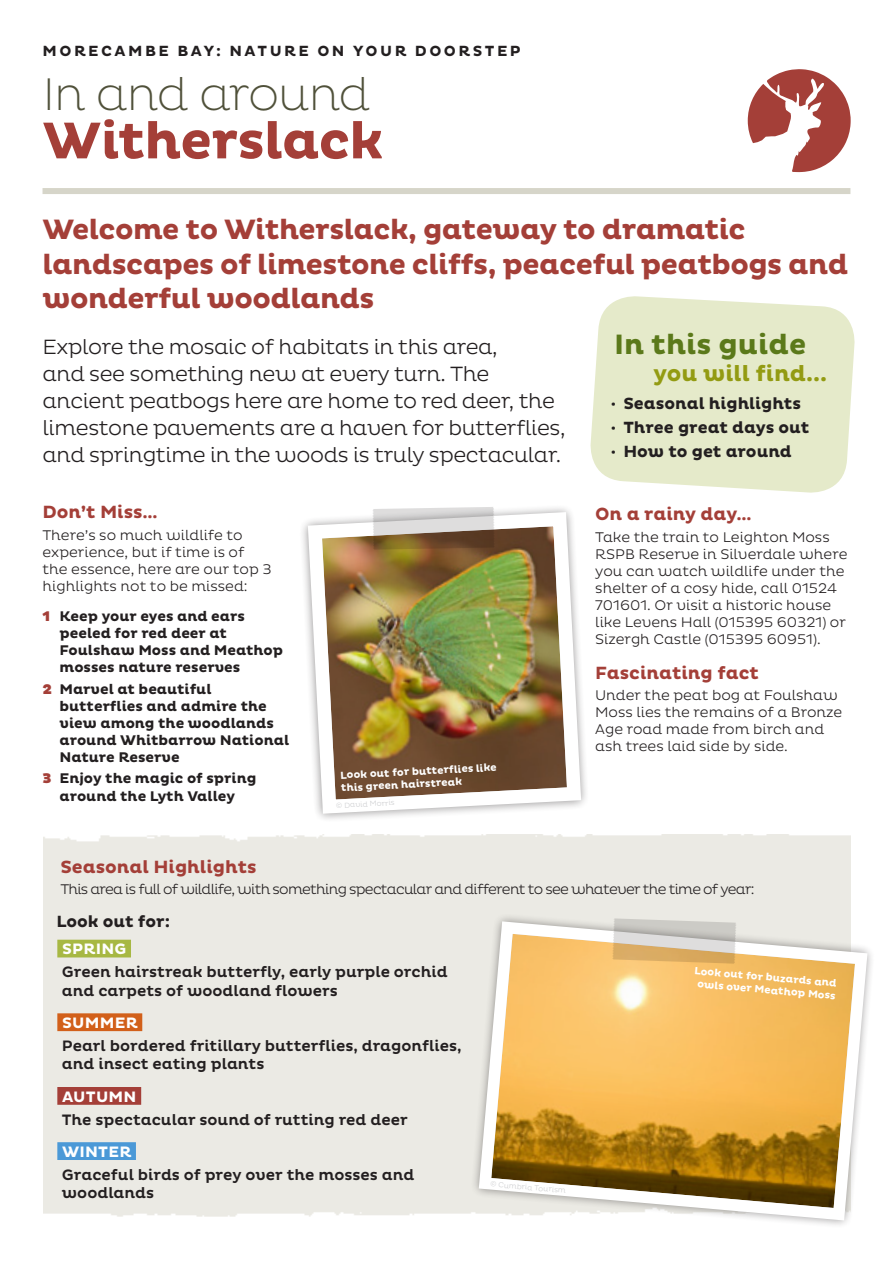
<style>
.page{position:relative;width:893px;height:1263px;background:#fff}
.page>*{position:absolute;margin:0;border:0;box-sizing:border-box;transform-origin:0 0}
.t1{font:700 52.5px "Pluto";letter-spacing:-.02em;color:#a43f38}
.t2{font:200 46.5px "Pluto";letter-spacing:-.03em;color:#50513a}
.Subhead{font:700 28.5px/34.2px "Pluto";letter-spacing:-.02em;color:#a43f38}
.t3{font:700 28.5px "Pluto";color:#5b791a}
.t4{font:700 22.5px "Pluto";color:#939b12}
.Body_Text{font:300 21px/27px "Pluto";letter-spacing:-.02em;color:#231f20}
.Subhead-2{font:700 18px "Pluto";color:#a43f38}
.Body_Text-2{font:700 16.5px "Pluto";color:#231f20}
.Body_Text-3{font:500 15.3px/18.5px "Pluto";color:#231f20}
.Body_Text-4{font:700 15.3px "Pluto";letter-spacing:.015em;color:#fff}
.t5{font:700 15px "Pluto";letter-spacing:.165em;color:#231f20}
.Body_Text-5{font:300 14.25px/17.1px "Pluto";color:#231f20}
.Body_Text-6{font:700 14.25px/17.1px "Pluto";color:#231f20}
.Body_Text-7{font:300 14.25px "Pluto";letter-spacing:-.05em;color:#231f20}
.Body_Text-8{font:700 10.5px/12.6px "Pluto";color:#fff;text-align:center}
.Body_Text-9{font:300 7.5px "Pluto";color:#cdced0}
.s1{font-weight:900;color:#a43f38}
</style>
<div class="page">
<div style="left:43px;top:834px;width:807px;height:395px;background:#ebeae4"></div>
<svg style="left:590px;top:296px;width:265px;height:197px;background:#e7eccf"></svg>
<div style="left:43px;top:188px;width:807px;height:6px;background:#d6d5c9"></div>
<img style="left:43px;top:834px;width:808px;height:18px">
<img style="left:43px;top:1212px;width:425px;height:17px">
<div style="left:57px;top:940px;width:74px;height:17px;background:#a7b843"></div>
<div style="left:57px;top:1013px;width:85px;height:18px;background:#d2601a"></div>
<div style="left:57px;top:1087px;width:84px;height:18px;background:#a43f38"></div>
<div style="left:57px;top:1142px;width:79px;height:18px;background:#4b99d7"></div>
<svg style="left:468px;top:911px;width:383px;height:318px"></svg>
<svg style="left:472px;top:915px;width:400px;height:312px;background:#e1bc7b"></svg>
<svg style="left:612px;top:918px;width:124px;height:46px"></svg>
<img style="left:302px;top:508px;width:284px;height:311px">
<svg style="left:372px;top:507px;width:123px;height:43px;background:#aea091"></svg>
<svg style="left:748px;top:69px;width:103px;height:103px"></svg>
<p class="t5" style="left:43px;top:42px;width:480px">MORECAMBE BAY: NATURE ON YOUR DOORSTEP</p>
<p class="t2" style="left:43px;top:68px;width:329px">In and around</p>
<p class="t1" style="left:43px;top:111px;width:343px">Witherslack</p>
<p class="Subhead" style="left:43px;top:213px;width:807px">Welcome to Witherslack, gateway to dramatic landscapes of limestone cliffs, peaceful peatbogs and wonderful woodlands</p>
<p class="Body_Text" style="left:43px;top:333px;width:524px">Explore the mosaic of habitats in this area,<br>and see something new at every turn. The ancient peatbogs here are home to red deer, the limestone pavements are a haven for butterflies, and springtime in the woods is truly spectacular.</p>
<p class="Subhead-2" style="left:43px;top:502px;width:117px">Don’t Miss…</p>
<p class="Body_Text-5" style="left:43px;top:527px;width:231px">There’s so much wildlife to experience, but if time is of the essence, here are our top 3 highlights not to be missed:</p>
<p class="Body_Text-6" style="left:60px;top:608px;width:225px;text-indent:-17px"><span class="s1">1</span> Keep your eyes and ears peeled for red deer at<br>Foulshaw Moss and Meathop mosses nature reserves</p>
<p class="Body_Text-6" style="left:60px;top:681px;width:231px;text-indent:-17px"><span class="s1">2</span> Marvel at beautiful butterflies and admire the view among the woodlands around Whitbarrow National<br>Nature Reserve</p>
<p class="Body_Text-6" style="left:43px;top:770px;width:215px;text-align:center"><span class="s1">3</span> Enjoy the magic of spring around the Lyth Valley</p>
<p class="Body_Text-8" style="left:340px;top:769px;width:158px;text-align:left;rotate:-3deg">Look out for butterflies like this green hairstreak</p>
<p class="Body_Text-9" style="left:336px;top:801px;width:60px;rotate:-3deg">© David Morris</p>
<p class="t3" style="left:614px;top:328px;width:193px">In this guide</p>
<p class="t4" style="left:654px;top:360px;width:175px">you will find...</p>
<p class="Body_Text-2" style="left:611px;top:393px;width:192px">· Seasonal highlights</p>
<p class="Body_Text-2" style="left:611px;top:418px;width:200px">· Three great days out</p>
<p class="Body_Text-2" style="left:611px;top:442px;width:183px">· How to get around</p>
<p class="Subhead-2" style="left:595px;top:504px;width:158px">On a rainy day…</p>
<p class="Body_Text-5" style="left:595px;top:528px;width:254px">Take the train to Leighton Moss<br>RSPB Reserve in Silverdale where you can watch wildlife under the shelter of a cosy hide, call 01524<br>701601. Or visit a historic house like Levens Hall (015395 60321) or<br>Sizergh Castle (015395 60951).</p>
<p class="Subhead-2" style="left:595px;top:662px;width:165px">Fascinating fact</p>
<p class="Body_Text-5" style="left:595px;top:687px;width:249px">Under the peat bog at Foulshaw<br>Moss lies the remains of a Bronze<br>Age road made from birch and ash trees laid side by side.</p>
<p class="Subhead-2" style="left:60px;top:857px;width:198px">Seasonal Highlights</p>
<p class="Body_Text-7" style="left:60px;top:881px;width:696px">This area is full of wildlife, with something spectacular and different to see whatever the time of year:</p>
<p class="Body_Text-2" style="left:56px;top:912px;width:115px">Look out for:</p>
<p class="Body_Text-4" style="left:62px;top:940px;width:66px">SPRING</p>
<p class="Body_Text-3" style="left:62px;top:963px;width:387px">Green hairstreak butterfly, early purple orchid and carpets of woodland flowers</p>
<p class="Body_Text-4" style="left:62px;top:1014px;width:77px">SUMMER</p>
<p class="Body_Text-3" style="left:62px;top:1037px;width:401px">Pearl bordered fritillary butterflies, dragonflies, and insect eating plants</p>
<p class="Body_Text-4" style="left:62px;top:1088px;width:76px">AUTUMN</p>
<p class="Body_Text-3" style="left:62px;top:1110px;width:347px">The spectacular sound of rutting red deer</p>
<p class="Body_Text-4" style="left:62px;top:1143px;width:71px">WINTER</p>
<p class="Body_Text-3" style="left:62px;top:1166px;width:354px">Graceful birds of prey over the mosses and woodlands</p>
<p class="Body_Text-9" style="left:491px;top:1179px;width:77px;rotate:5deg">© Cumbria Tourism</p>
<p class="Body_Text-8" style="left:695px;top:965px;width:144px;rotate:5deg">Look out for buzards and owls over Meathop Moss</p>
</div>
